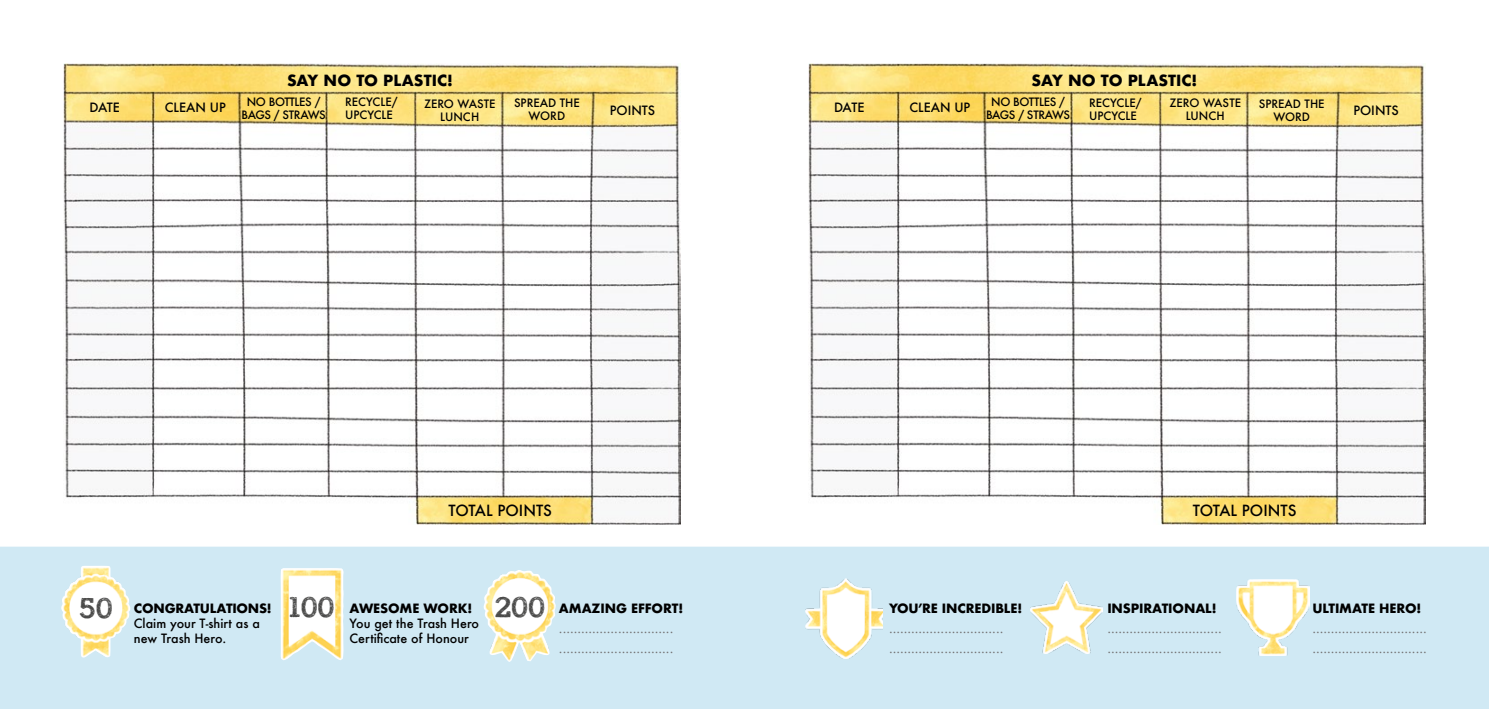
<style>
.page{position:relative;width:1489px;height:709px;background:#fff}
.page>*{position:absolute;margin:0;border:0;box-sizing:border-box;transform-origin:0 0}
.t1{font:37.5px "ROADMOVIE";letter-spacing:-.025em;color:#4a4a49}
.t2{font:700 15px "Futura";color:#000}
.t3{font:500 15px "Futura";color:#000}
.t4{font:12.5px/20px "Futura BT";color:#706f6f}
.t5{font:500 12.5px/15px "Futura";color:#000}
.t6{font:700 12.5px "Futura";letter-spacing:-.01em;color:#000}
.t7{font:500 11.25px/13.5px "Futura";color:#000;text-align:center}
.t8{font:500 11.25px/13.5px "Futura";letter-spacing:-.03em;color:#000;text-align:center}
</style>
<div class="page">
<div style="left:0;top:546px;width:1488px;height:163px;background:#d0e9f4"></div>
<img style="left:64px;top:64px;width:616px;height:460px">
<img style="left:808px;top:64px;width:616px;height:460px">
<img style="left:61px;top:565px;width:69px;height:92px">
<img style="left:280px;top:568px;width:64px;height:92px">
<img style="left:483px;top:570px;width:73px;height:92px">
<img style="left:805px;top:578px;width:77px;height:80px">
<img style="left:1030px;top:582px;width:72px;height:71px">
<img style="left:1236px;top:579px;width:73px;height:77px">
<p class="t2" style="left:287px;top:69px;width:167px">SAY NO TO PLASTIC!</p>
<p class="t2" style="left:1031px;top:69px;width:167px">SAY NO TO PLASTIC!</p>
<p class="t5" style="left:89px;top:100px;width:32px">DATE</p>
<p class="t5" style="left:165px;top:100px;width:63px">CLEAN UP</p>
<p class="t7" style="left:345px;top:95px;width:54px;text-align:left">RECYCLE/<br>UPCYCLE</p>
<p class="t5" style="left:609px;top:103px;width:47px">POINTS</p>
<p class="t8" style="left:241px;top:95px;width:86px">NO BOTTLES /<br>BAGS / STRAWS</p>
<p class="t8" style="left:985px;top:95px;width:86px">NO BOTTLES /<br>BAGS / STRAWS</p>
<p class="t5" style="left:834px;top:100px;width:32px">DATE</p>
<p class="t5" style="left:909px;top:100px;width:63px">CLEAN UP</p>
<p class="t7" style="left:1089px;top:96px;width:54px;text-align:left">RECYCLE/<br>UPCYCLE</p>
<p class="t5" style="left:1353px;top:103px;width:47px">POINTS</p>
<p class="t7" style="left:424px;top:97px;width:73px">ZERO WASTE<br>LUNCH</p>
<p class="t7" style="left:1169px;top:96px;width:73px">ZERO WASTE<br>LUNCH</p>
<p class="t7" style="left:1258px;top:97px;width:67px">SPREAD THE<br>WORD</p>
<p class="t7" style="left:514px;top:96px;width:67px">SPREAD THE<br>WORD</p>
<p class="t3" style="left:448px;top:500px;width:105px">TOTAL POINTS</p>
<h1 class="t1" style="left:80px;top:587px;width:36px">50</h1>
<h1 class="t1" style="left:290px;top:586px;width:48px">100</h1>
<p class="t6" style="left:134px;top:599px;width:139px">CONGRATULATIONS!</p>
<p class="t5" style="left:134px;top:615px;width:127px">Claim your T-shirt as a new Trash Hero.</p>
<p class="t6" style="left:349px;top:599px;width:124px">AWESOME WORK!</p>
<p class="t5" style="left:349px;top:615px;width:131px">You get the Trash Hero<br>Certificate of Honour</p>
<h1 class="t1" style="left:495px;top:586px;width:53px">200</h1>
<p class="t6" style="left:559px;top:599px;width:126px">AMAZING EFFORT!</p>
<p class="t4" style="left:559px;top:618px;width:116px">............................... ...............................</p>
<p class="t6" style="left:889px;top:599px;width:135px">YOU’RE INCREDIBLE!</p>
<p class="t4" style="left:889px;top:618px;width:116px">............................... ...............................</p>
<p class="t3" style="left:1192px;top:500px;width:105px">TOTAL POINTS</p>
<p class="t6" style="left:1107px;top:599px;width:111px">INSPIRATIONAL!</p>
<p class="t4" style="left:1107px;top:618px;width:116px">............................... ...............................</p>
<p class="t6" style="left:1312px;top:599px;width:111px">ULTIMATE HERO!</p>
<p class="t4" style="left:1312px;top:618px;width:116px">............................... ...............................</p>
</div>
